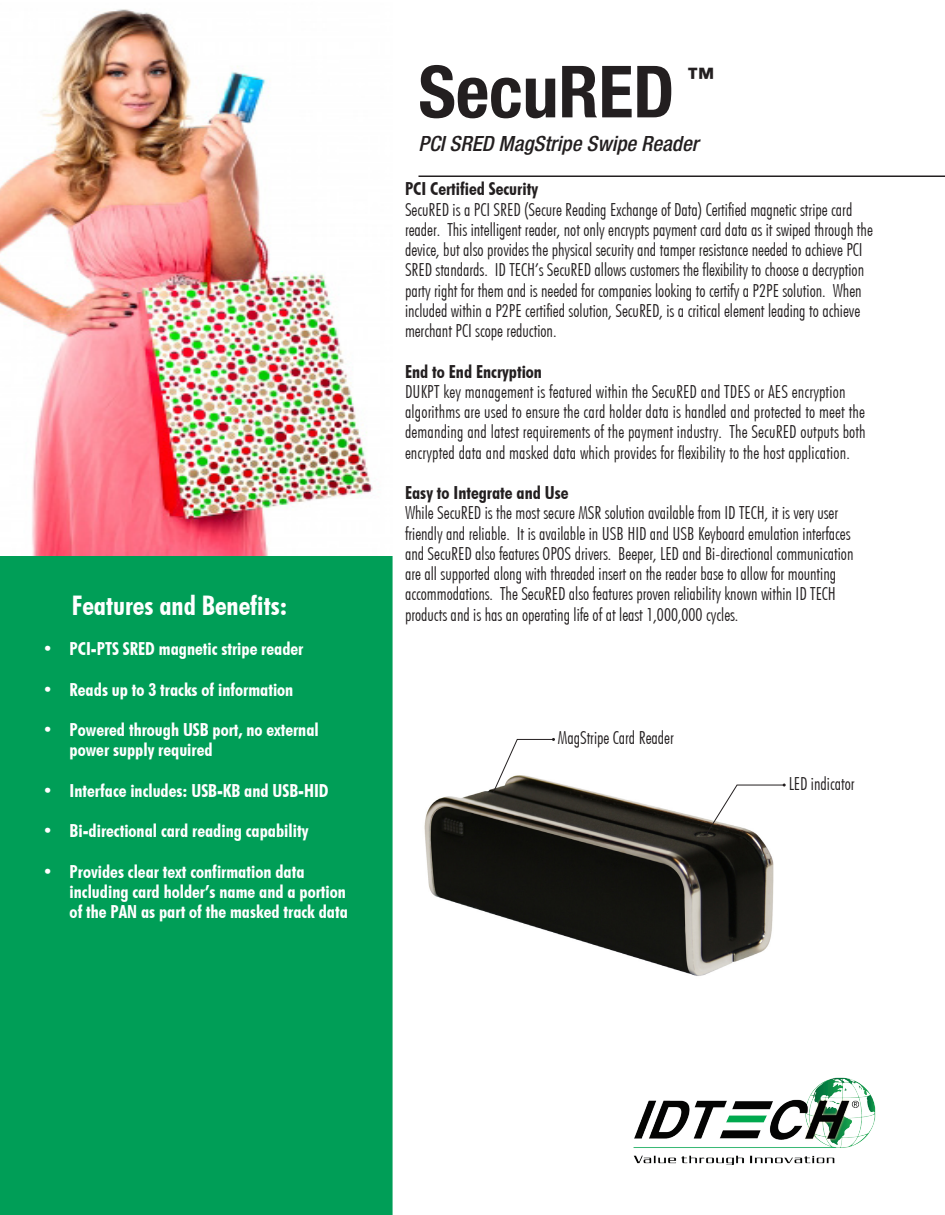
<style>
.page{position:relative;width:945px;height:1215px;background:#fff}
.page>*{position:absolute;margin:0;border:0;box-sizing:border-box;transform-origin:0 0}
.t1{font:700 condensed 72px "Helvetica Neue";color:#231f20}
.t2{font:27px "Futuri Condensed Bold SWFTE";color:#fff}
.t3{font:700 condensed 27px "Helvetica Neue";color:#231f20}
.t4{font:italic 500 condensed 21px "Helvetica Neue";color:#231f20}
.t5{font:18px/20.2px "Futuri Condensed Light Regular SWFTE";color:#231f20}
.t6{font:18px/20.2px "Futuri Condensed Bold SWFTE";color:#fff}
.t7{font:18px "Futuri Condensed Bold SWFTE";color:#231f20}
</style>
<div class="page">
<div style="left:0;top:556px;width:405px;height:659px;background:#009e57"></div>
<svg style="left:393px;top:175px;width:552px;height:1040px"></svg>
<hr style="left:418px;top:176px;width:527px;height:1px;background:#231f20">
<img style="left:405px;top:754px;width:388px;height:242px">
<svg style="left:492px;top:738px;width:63px;height:56px"></svg>
<svg style="left:705px;top:784px;width:81px;height:52px"></svg>
<img style="left:633px;top:1075px;width:245px;height:90px">
<img style="left:0;top:9px;width:373px;height:547px">
<h2 class="t2" style="left:72px;top:587px;width:217px">Features and Benefits:</h2>
<p class="t6" style="left:43px;top:638px;width:262px">• PCI-PTS SRED magnetic stripe reader</p>
<p class="t6" style="left:43px;top:678px;width:252px">• Reads up to 3 tracks of information</p>
<p class="t6" style="left:70px;top:719px;width:251px;text-indent:-27px">• Powered through USB port, no external power supply required</p>
<p class="t6" style="left:43px;top:780px;width:288px">• Interface includes: USB-KB and USB-HID</p>
<p class="t6" style="left:43px;top:820px;width:267px">• Bi-directional card reading capability</p>
<p class="t6" style="left:70px;top:861px;width:280px;text-indent:-27px">• Provides clear text confirmation data including card holder’s name and a portion of the PAN as part of the masked track data</p>
<h1 class="t1" style="left:418px;top:48px;width:258px">SecuRED</h1>
<h2 class="t3" style="left:687px;top:61px;width:28px">™</h2>
<p class="t4" style="left:418px;top:131px;width:281px">PCI SRED MagStripe Swipe Reader</p>
<p class="t7" style="left:405px;top:177px;width:135px">PCI Certified Security</p>
<p class="t5" style="left:405px;top:199px;width:469px">SecuRED is a PCI SRED (Secure Reading Exchange of Data) Certified magnetic stripe card reader. This intelligent reader, not only encrypts payment card data as it swiped through the device, but also provides the physical security and tamper resistance needed to achieve PCI SRED standards. ID TECH’s SecuRED allows customers the flexibility to choose a decryption party right for them and is needed for companies looking to certify a P2PE solution. When included within a P2PE certified solution, SecuRED, is a critical element leading to achieve merchant PCI scope reduction.</p>
<p class="t7" style="left:405px;top:359px;width:139px">End to End Encryption</p>
<p class="t5" style="left:405px;top:381px;width:462px">DUKPT key management is featured within the SecuRED and TDES or AES encryption algorithms are used to ensure the card holder data is handled and protected to meet the demanding and latest requirements of the payment industry. The SecuRED outputs both encrypted data and masked data which provides for flexibility to the host application.</p>
<p class="t7" style="left:405px;top:481px;width:165px">Easy to Integrate and Use</p>
<p class="t5" style="left:405px;top:503px;width:450px">While SecuRED is the most secure MSR solution available from ID TECH, it is very user friendly and reliable. It is available in USB HID and USB Keyboard emulation interfaces and SecuRED also features OPOS drivers. Beeper, LED and Bi-directional communication are all supported along with threaded insert on the reader base to allow for mounting accommodations. The SecuRED also features proven reliability known within ID TECH products and is has an operating life of at least 1,000,000 cycles.</p>
<p class="t5" style="left:558px;top:728px;width:117px">MagStripe Card Reader</p>
<p class="t5" style="left:789px;top:773px;width:67px">LED indicator</p>
</div>
